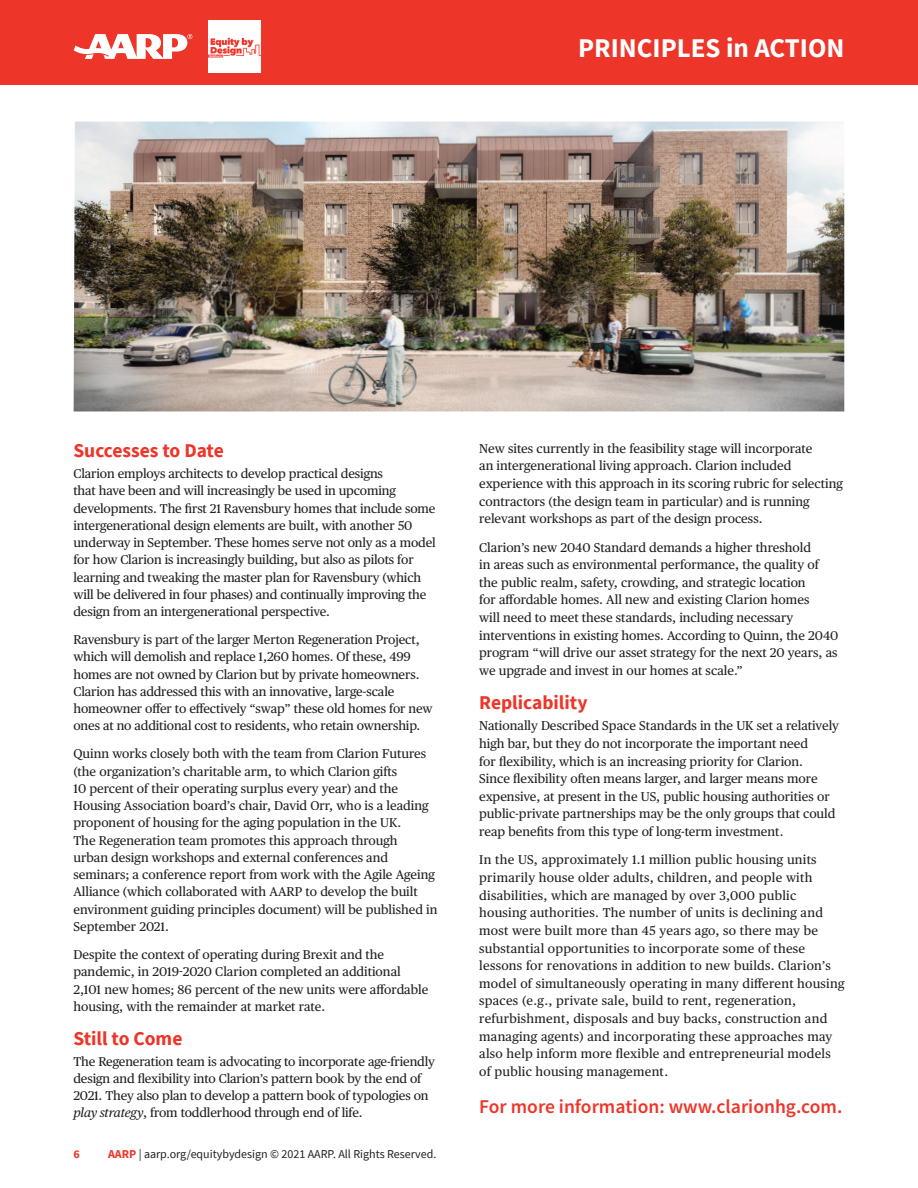
<style>
.page{position:relative;width:918px;height:1188px;background:#fff}
.page>*{position:absolute;margin:0;border:0;box-sizing:border-box;transform-origin:0 0}
.t1{font:700 27px "Source Sans Pro";color:#fff}
.t2{font:700 19.5px "Source Sans Pro";color:#ee3529}
.t3{font:600 19.5px "Source Sans Pro";color:#ee3529}
.t4{font:12.75px/17.2px "Publico Text";color:#231f20}
.t5{font:12.75px/17.5px "Publico Text";letter-spacing:.02em;color:#231f20}
.t6{font:12px "Source Sans Pro";color:#231f20}
.t7{font:700 12px "Source Sans Pro";color:#ee3529}
.s1{font-style:italic}
.s2{font-weight:700;color:#ee3529}
</style>
<div class="page">
<div style="left:0;top:0;width:918px;height:85px;background:#ee3529"></div>
<svg style="left:74px;top:34px;width:118px;height:25px"></svg>
<img style="left:209px;top:21px;width:52px;height:51px">
<img style="left:74px;top:122px;width:770px;height:289px">
<h1 class="t1" style="left:578px;top:29px;width:268px">PRINCIPLES in ACTION</h1>
<h2 class="t2" style="left:73px;top:438px;width:152px">Successes to Date</h2>
<p class="t4" style="left:73px;top:464px;width:364px">Clarion employs architects to develop practical designs<br>that have been and will increasingly be used in upcoming developments. The first 21 Ravensbury homes that include some intergenerational design elements are built, with another 50 underway in September. These homes serve not only as a model for how Clarion is increasingly building, but also as pilots for learning and tweaking the master plan for Ravensbury (which will be delivered in four phases) and continually improving the design from an intergenerational perspective.</p>
<p class="t4" style="left:73px;top:630px;width:361px">Ravensbury is part of the larger Merton Regeneration Project, which will demolish and replace 1,260 homes. Of these, 499 homes are not owned by Clarion but by private homeowners.<br>Clarion has addressed this with an innovative, large-scale homeowner offer to effectively “swap” these old homes for new ones at no additional cost to residents, who retain ownership.</p>
<p class="t4" style="left:73px;top:745px;width:365px">Quinn works closely both with the team from Clarion Futures (the organization’s charitable arm, to which Clarion gifts<br>10 percent of their operating surplus every year) and the Housing Association board’s chair, David Orr, who is a leading proponent of housing for the aging population in the UK.<br>The Regeneration team promotes this approach through<br>urban design workshops and external conferences and seminars; a conference report from work with the Agile Ageing Alliance (which collaborated with AARP to develop the built environment guiding principles document) will be published in September 2021.</p>
<p class="t4" style="left:73px;top:945px;width:356px">Despite the context of operating during Brexit and the pandemic, in 2019-2020 Clarion completed an additional 2,101 new homes; 86 percent of the new units were affordable housing, with the remainder at market rate.</p>
<h2 class="t2" style="left:73px;top:1025px;width:111px">Still to Come</h2>
<p class="t4" style="left:73px;top:1052px;width:363px">The Regeneration team is advocating to incorporate age-friendly design and flexibility into Clarion’s pattern book by the end of 2021. They also plan to develop a pattern book of typologies on <span class="s1">play strategy</span>, from toddlerhood through end of life.</p>
<p class="t7" style="left:74px;top:1146px;width:8px">6</p>
<p class="t6" style="left:108px;top:1146px;width:330px"><span class="s2">AARP</span> | aarp.org/equitybydesign © 2021 AARP. All Rights Reserved.</p>
<p class="t4" style="left:479px;top:439px;width:365px">New sites currently in the feasibility stage will incorporate<br>an intergenerational living approach. Clarion included experience with this approach in its scoring rubric for selecting contractors (the design team in particular) and is running relevant workshops as part of the design process.</p>
<p class="t4" style="left:479px;top:538px;width:361px">Clarion’s new 2040 Standard demands a higher threshold<br>in areas such as environmental performance, the quality of the public realm, safety, crowding, and strategic location<br>for affordable homes. All new and existing Clarion homes<br>will need to meet these standards, including necessary interventions in existing homes. According to Quinn, the 2040 program “will drive our asset strategy for the next 20 years, as we upgrade and invest in our homes at scale.”</p>
<h2 class="t2" style="left:479px;top:690px;width:110px">Replicability</h2>
<p class="t4" style="left:479px;top:716px;width:361px">Nationally Described Space Standards in the UK set a relatively high bar, but they do not incorporate the important need<br>for flexibility, which is an increasing priority for Clarion.<br>Since flexibility often means larger, and larger means more expensive, at present in the US, public housing authorities or public-private partnerships may be the only groups that could reap benefits from this type of long-term investment.</p>
<p class="t5" style="left:479px;top:850px;width:367px">In the US, approximately 1.1 million public housing units primarily house older adults, children, and people with disabilities, which are managed by over 3,000 public housing authorities. The number of units is declining and most were built more than 45 years ago, so there may be substantial opportunities to incorporate some of these lessons for renovations in addition to new builds. Clarion’s model of simultaneously operating in many different housing spaces (e.g., private sale, build to rent, regeneration, refurbishment, disposals and buy backs, construction and managing agents) and incorporating these approaches may also help inform more flexible and entrepreneurial models of public housing management.</p>
<h2 class="t3" style="left:479px;top:1094px;width:365px">For more information: www.clarionhg.com.</h2>
</div>
